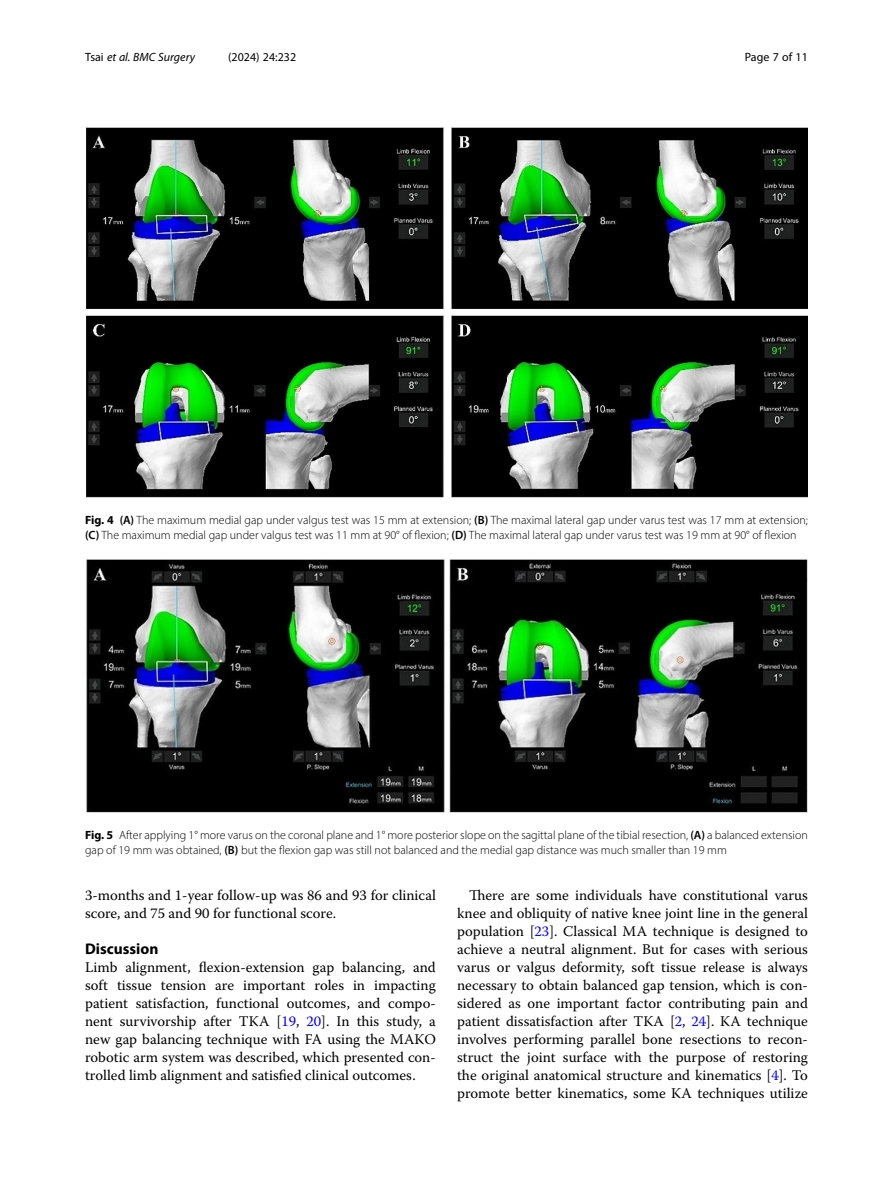
<style>
.page{position:relative;width:893px;height:1191px;background:#fff}
.page>*{position:absolute;margin:0;border:0;box-sizing:border-box;transform-origin:0 0}
.Head_1{font:700 15.45px "Myriad Pro";color:#000}
.Body_Text_Indent{font:14.7px/18px "Warnock Pro";color:#000;text-align:justify}
.Body_Text{font:14.7px/18px "Warnock Pro";color:#000}
.Figure_Caption{font:300 12px/15px "Myriad Pro";color:#000}
.t1{font:12px "Myriad Pro";color:#000}
.t2{font:italic 12px "Myriad Pro";color:#000}
.s1{font-style:normal}
.s2{font-weight:700}
.s3{font-weight:600}
.s4{color:#00f}
</style>
<div class="page">
<img style="left:85px;top:559px;width:723px;height:253px">
<img style="left:85px;top:126px;width:723px;height:371px">
<p class="t2" style="left:85px;top:50px;width:111px"><span class="s1">Tsai</span> et al. BMC Surgery</p>
<p class="t1" style="left:228px;top:50px;width:70px">(2024) 24:232</p>
<p class="t1" style="left:745px;top:50px;width:65px">Page 7 of 11</p>
<p class="Figure_Caption" style="left:85px;top:513px;width:724px"><span class="s2">Fig. 4</span> <span class="s3">(A)</span> The maximum medial gap under valgus test was 15 mm at extension; <span class="s3">(B)</span> The maximal lateral gap under varus test was 17 mm at extension; <span class="s3">(C)</span> The maximum medial gap under valgus test was 11 mm at 90° of flexion; <span class="s3">(D)</span> The maximal lateral gap under varus test was 19 mm at 90° of flexion</p>
<p class="Figure_Caption" style="left:85px;top:827px;width:724px"><span class="s2">Fig. 5</span> After applying 1° more varus on the coronal plane and 1° more posterior slope on the sagittal plane of the tibial resection, <span class="s3">(A)</span> a balanced extension gap of 19 mm was obtained, <span class="s3">(B)</span> but the flexion gap was still not balanced and the medial gap distance was much smaller than 19 mm</p>
<p class="Body_Text" style="left:85px;top:886px;width:352px">3-months and 1-year follow-up was 86 and 93 for clinical score, and 75 and 90 for functional score.</p>
<p class="Head_1" style="left:85px;top:939px;width:75px">Discussion</p>
<p class="Body_Text" style="left:85px;top:958px;width:352px;text-align:justify">Limb alignment, flexion-extension gap balancing, and soft tissue tension are important roles in impacting patient satisfaction, functional outcomes, and compo&shy;nent survivorship after TKA [<span class="s4">19</span>, <span class="s4">20</span>]. In this study, a new gap balancing technique with FA using the MAKO robotic arm system was described, which presented con&shy;trolled limb alignment and satisfied clinical outcomes.</p>
<p class="Body_Text_Indent" style="left:457px;top:886px;width:352px;text-indent:12px">There are some individuals have constitutional varus knee and obliquity of native knee joint line in the general population [<span class="s4">23</span>]. Classical MA technique is designed to achieve a neutral alignment. But for cases with serious varus or valgus deformity, soft tissue release is always necessary to obtain balanced gap tension, which is con&shy;sidered as one important factor contributing pain and patient dissatisfaction after TKA [<span class="s4">2</span>, <span class="s4">24</span>]. KA technique involves performing parallel bone resections to recon&shy;struct the joint surface with the purpose of restoring the original anatomical structure and kinematics [<span class="s4">4</span>]. To promote better kinematics, some KA techniques utilize</p>
</div>
